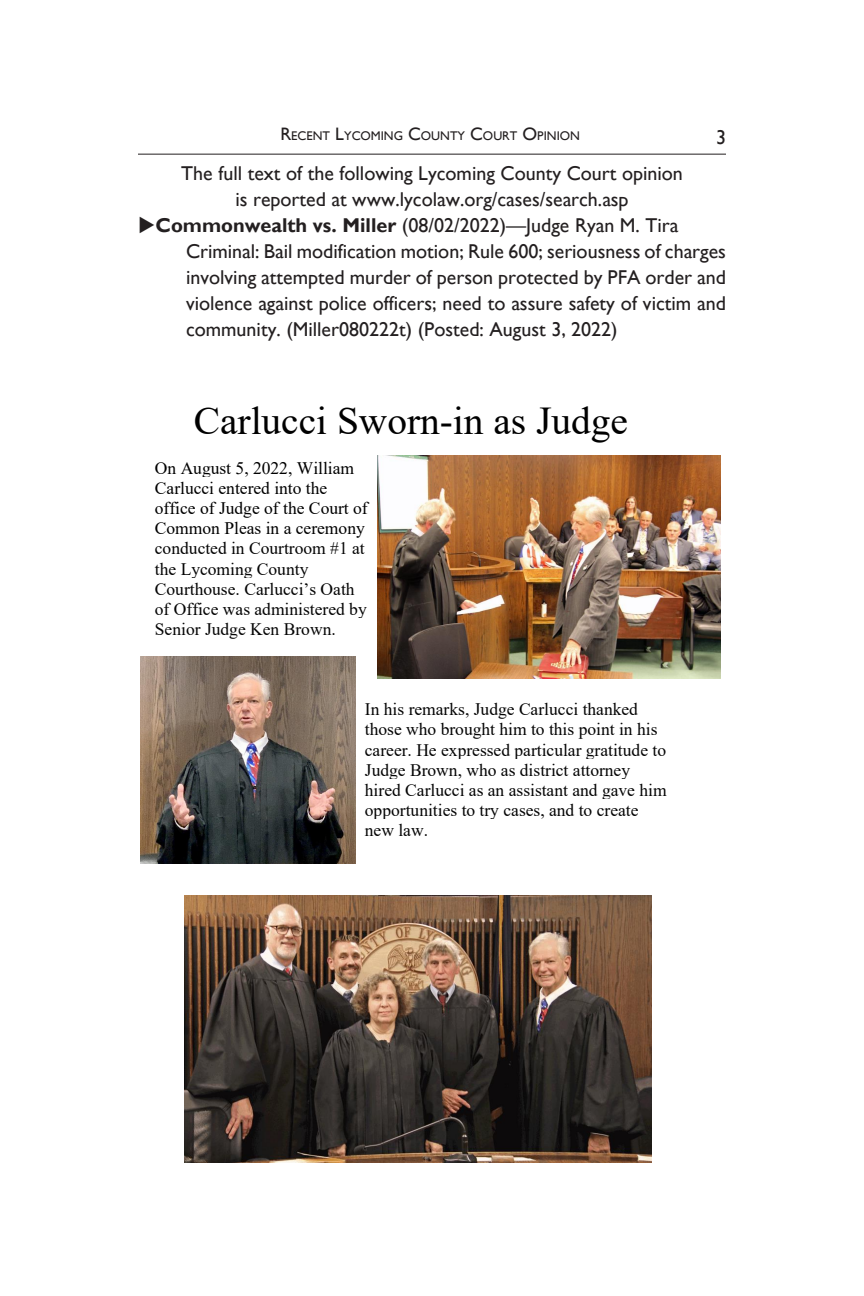
<style>
.page{position:relative;width:864px;height:1296px;background:#fff}
.page>*{position:absolute;margin:0;border:0;box-sizing:border-box;transform-origin:0 0}
.t1{font:39.4px "Times New Roman";color:#000}
.Summaries{font:20px/26px "Gill Sans";color:#231f20}
.t2{font:17.6px/20.2px "Times New Roman";color:#050505}
.t3{font:12.6px "Gill Sans";color:#231f20}
.s1{font-size:18px}
.s2{font-weight:700}
.s3{color:#000}
</style>
<div class="page">
<hr style="left:138px;top:154px;width:588px;height:1px;background:#231f20">
<img style="left:378px;top:456px;width:342px;height:223px">
<img style="left:140px;top:657px;width:215px;height:207px">
<img style="left:184px;top:896px;width:468px;height:266px">
<p class="t3" style="left:280px;top:128px;width:301px"><span class="s1">R</span>ECENT <span class="s1">L</span>YCOMING <span class="s1">C</span>OUNTY <span class="s1">C</span>OURT <span class="s1">O</span>PINION</p>
<p class="Summaries" style="left:716px;top:124px;width:11px">3</p>
<p class="Summaries" style="left:181px;top:160px;width:503px">The full text of the following Lycoming County Court opinion</p>
<p class="Summaries" style="left:235px;top:186px;width:395px">is reported at www.lycolaw.org/cases/search.asp</p>
<p class="Summaries" style="left:186px;top:212px;width:542px;text-indent:-48px">◆<span class="s2">Commonwealth vs. Miller</span> (08/02/2022)—Judge Ryan M. Tira Criminal: Bail modification motion; Rule 600; seriousness of charges involving attempted murder of person protected by PFA order and violence against police officers; need to assure safety of victim and community. (Miller080222t) (Posted: August 3, 2022)</p>
<p class="t1" style="left:194px;top:393px;width:436px">Carlucci Sworn-in as Judge</p>
<p class="t2" style="left:155px;top:457px;width:214px"><span class="s3">On August 5, 2022, William<br>Carlucci entered into the office of Judge of the Court of<br>Common Pleas in a ceremony </span>conducted in Courtroom #1 at the Lycoming County<br>Courthouse. Carlucci’s Oath of Office was administered by<br>Senior Judge Ken Brown.</p>
<p class="t2" style="left:365px;top:699px;width:303px">In his remarks, Judge Carlucci thanked those who brought him to this point in his career. He expressed particular gratitude to Judge Brown, who as district attorney hired Carlucci as an assistant and gave him opportunities to try cases, and to create new law.</p>
</div>
